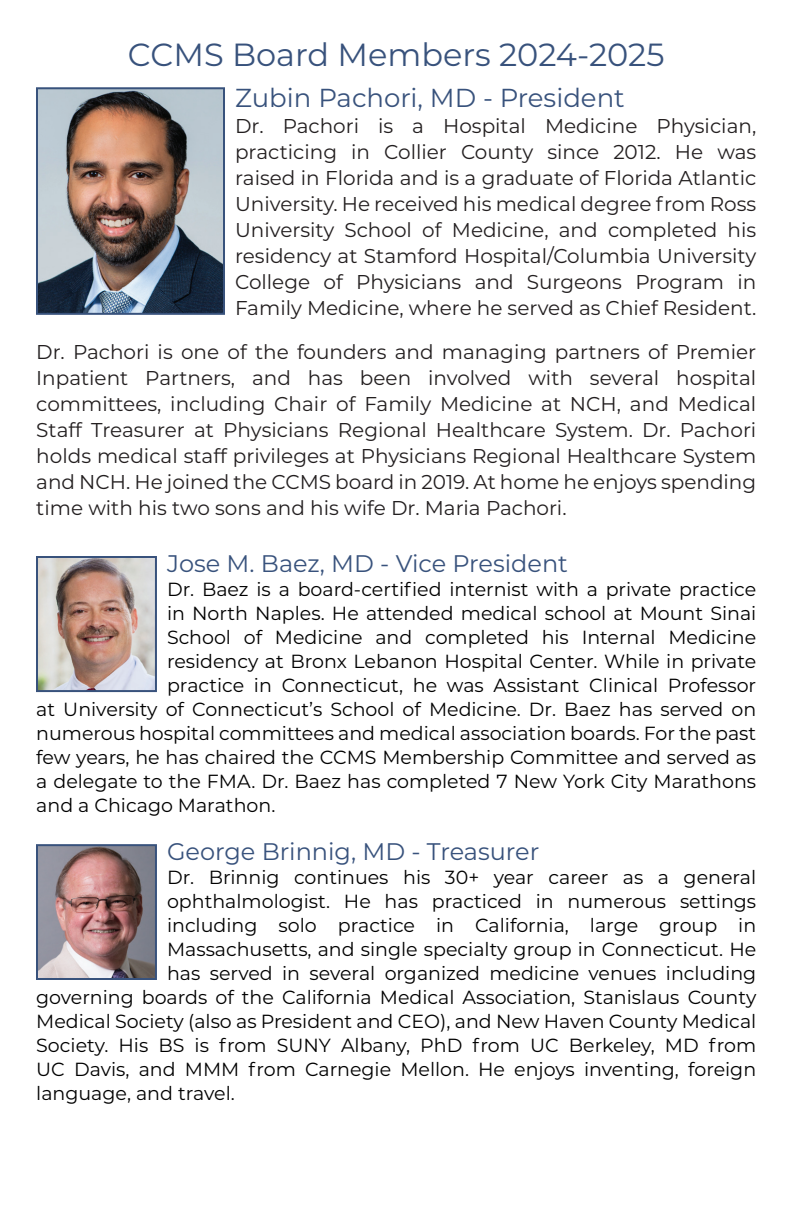
<style>
.page{position:relative;width:792px;height:1224px;background:#fff}
.page>*{position:absolute;margin:0;border:0;box-sizing:border-box;transform-origin:0 0}
.t1{font:32px "Montserrat";color:#38527c}
.t2{font:26px "Montserrat";color:#38527c}
.t3{font:24px "Montserrat";color:#38527c}
.t4{font:20px/26px "Montserrat";color:#231f20;text-align:justify}
.t5{font:19px "Montserrat";color:#000}
</style>
<div class="page">
<img style="left:39px;top:559px;width:115px;height:130px">
<div style="left:36px;top:556px;width:121px;height:136px;border:2px solid #38527c"></div>
<img style="left:39px;top:847px;width:115px;height:130px">
<div style="left:36px;top:844px;width:121px;height:136px;border:2px solid #38527c"></div>
<img style="left:39px;top:90px;width:183px;height:222px">
<div style="left:36px;top:87px;width:189px;height:228px;border:2px solid #38527c"></div>
<h1 class="t1" style="left:128px;top:33px;width:538px">CCMS Board Members 2024-2025</h1>
<h2 class="t2" style="left:235px;top:80px;width:391px">Zubin Pachori, MD - President</h2>
<p class="t4" style="left:235px;top:112px;width:523px">Dr. Pachori is a Hospital Medicine Physician, practicing in Collier County since 2012. He was raised in Florida and is a graduate of Florida Atlantic University. He received his medical degree from Ross University School of Medicine, and completed his residency at Stamford Hospital/Columbia University College of Physicians and Surgeons Program in Family Medicine, where he served as Chief Resident.</p>
<p class="t4" style="left:36px;top:338px;width:722px">Dr. Pachori is one of the founders and managing partners of Premier Inpatient Partners, and has been involved with several hospital committees, including Chair of Family Medicine at NCH, and Medical Staff Treasurer at Physicians Regional Healthcare System. Dr. Pachori holds medical staff privileges at Physicians Regional Healthcare System and NCH. He joined the CCMS board in 2019. At home he enjoys spending time with his two sons and his wife Dr. Maria Pachori.</p>
<p class="t3" style="left:167px;top:547px;width:403px">Jose M. Baez, MD - Vice President</p>
<p class="t5" style="left:167px;top:576px;width:591px">Dr. Baez is a board-certified internist with a private practice</p>
<p class="t5" style="left:167px;top:600px;width:591px">in North Naples. He attended medical school at Mount Sinai</p>
<p class="t5" style="left:167px;top:624px;width:591px">School of Medicine and completed his Internal Medicine</p>
<p class="t5" style="left:167px;top:648px;width:591px">residency at Bronx Lebanon Hospital Center. While in private</p>
<p class="t5" style="left:167px;top:672px;width:591px">practice in Connecticut, he was Assistant Clinical Professor</p>
<p class="t5" style="left:36px;top:696px;width:722px">at University of Connecticut’s School of Medicine. Dr. Baez has served on</p>
<p class="t5" style="left:36px;top:720px;width:722px">numerous hospital committees and medical association boards. For the past</p>
<p class="t5" style="left:36px;top:744px;width:722px">few years, he has chaired the CCMS Membership Committee and served as</p>
<p class="t5" style="left:36px;top:768px;width:721px">a delegate to the FMA. Dr. Baez has completed 7 New York City Marathons</p>
<p class="t5" style="left:36px;top:792px;width:241px">and a Chicago Marathon.</p>
<p class="t3" style="left:167px;top:835px;width:374px">George Brinnig, MD - Treasurer</p>
<p class="t5" style="left:167px;top:864px;width:591px">Dr. Brinnig continues his 30+ year career as a general</p>
<p class="t5" style="left:167px;top:888px;width:591px">ophthalmologist. He has practiced in numerous settings</p>
<p class="t5" style="left:167px;top:912px;width:591px">including solo practice in California, large group in</p>
<p class="t5" style="left:167px;top:936px;width:591px">Massachusetts, and single specialty group in Connecticut. He</p>
<p class="t5" style="left:167px;top:960px;width:591px">has served in several organized medicine venues including</p>
<p class="t5" style="left:36px;top:984px;width:722px">governing boards of the California Medical Association, Stanislaus County</p>
<p class="t5" style="left:36px;top:1008px;width:722px">Medical Society (also as President and CEO), and New Haven County Medical</p>
<p class="t5" style="left:36px;top:1032px;width:722px">Society. His BS is from SUNY Albany, PhD from UC Berkeley, MD from</p>
<p class="t5" style="left:36px;top:1056px;width:721px">UC Davis, and MMM from Carnegie Mellon. He enjoys inventing, foreign</p>
<p class="t5" style="left:36px;top:1080px;width:200px">language, and travel.</p>
</div>
